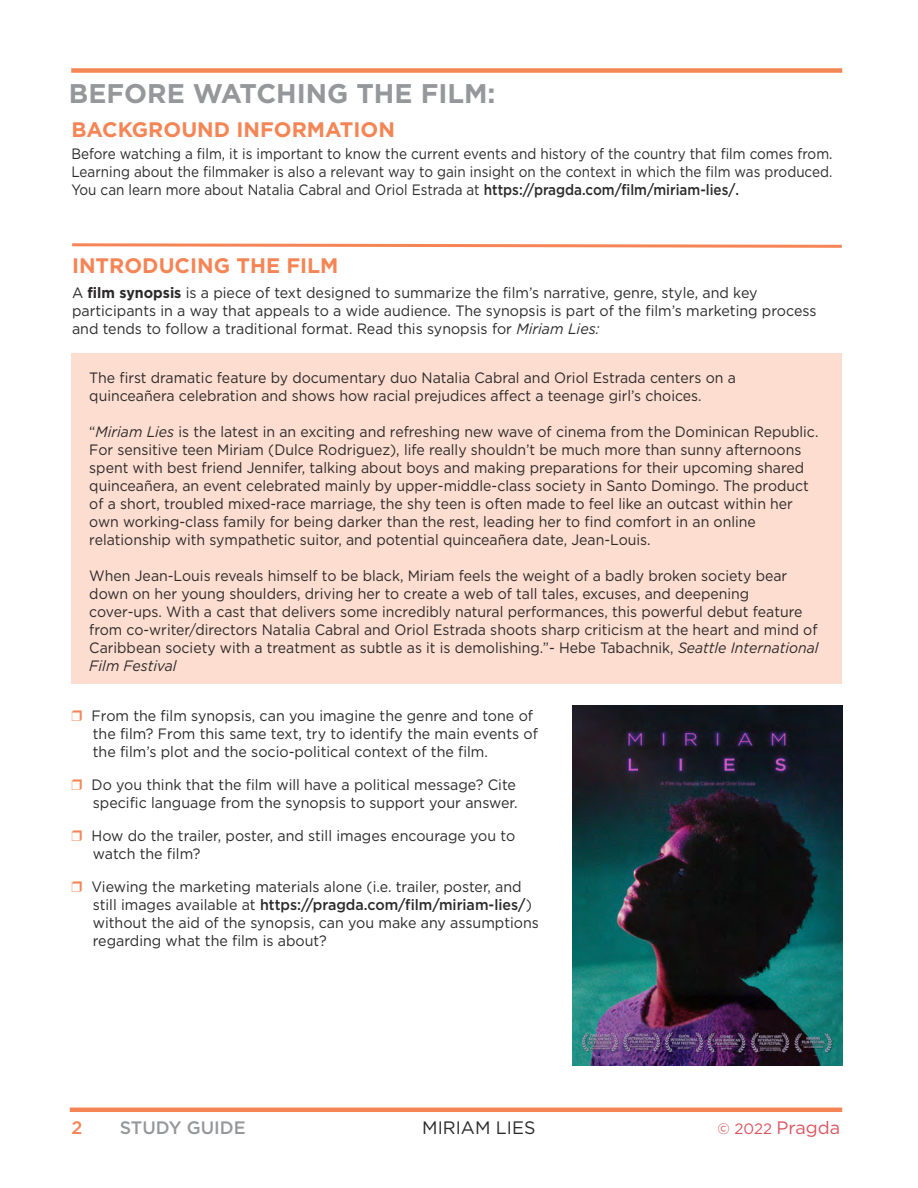
<style>
.page{position:relative;width:918px;height:1188px;background:#fff}
.page>*{position:absolute;margin:0;border:0;box-sizing:border-box;transform-origin:0 0}
.t1{font:700 27px "Gotham HTF";color:#95979a}
.t2{font:700 21px "Gotham HTF";color:#f58555}
.t3{font:18px "Gotham HTF";color:#da5560}
.t4{font:500 18px "Gotham HTF";color:#95979a}
.t5{font:18px "Gotham HTF";color:#2b292a}
.t6{font:500 18px "Gotham HTF";color:#f58555}
.t7{font:15px/18px "Gotham HTF";color:#2b292a;scale:.94 1}
.t8{font:15px/18px "Gotham HTF";color:#2b292a;scale:.95 1}
.t9{font:15px/18px "Gotham HTF";color:#2b292a;text-align:justify;scale:.9 1}
.s1{font-weight:500}
.s2{font-weight:700}
.s3{font-style:italic}
.s4{color:#f58555}
.s5{font-size:15px}
</style>
<div class="page">
<img style="left:573px;top:706px;width:270px;height:360px">
<div style="left:71px;top:354px;width:771px;height:330px;background:#fcddcf"></div>
<div style="left:71px;top:68px;width:771px;height:5px;background:#f58555"></div>
<hr style="left:70px;top:1108px;width:772px;height:4px;background:#f58555">
<svg style="left:72px;top:243px;width:770px;height:5px"></svg>
<h1 class="t1" style="left:69px;top:83px;width:428px">BEFORE WATCHING THE FILM:</h1>
<h2 class="t2" style="left:71px;top:121px;width:325px">BACKGROUND INFORMATION</h2>
<p class="t9" style="left:71px;top:145px;width:847px">Before watching a film, it is important to know the current events and history of the country that film comes from.<br>Learning about the filmmaker is also a relevant way to gain insight on the context in which the film was produced.<br>You can learn more about Natalia Cabral and Oriol Estrada at <span class="s1">https://pragda.com/film/miriam-lies/.</span></p>
<h2 class="t2" style="left:72px;top:257px;width:268px">INTRODUCING THE FILM</h2>
<p class="t8" style="left:72px;top:284px;width:785px">A <span class="s2">film synopsis</span> is a piece of text designed to summarize the film’s narrative, genre, style, and key participants in a way that appeals to a wide audience. The synopsis is part of the film’s marketing process and tends to follow a traditional format. Read this synopsis for <span class="s3">Miriam Lies:</span></p>
<p class="t7" style="left:89px;top:369px;width:689px">The first dramatic feature by documentary duo Natalia Cabral and Oriol Estrada centers on a quinceañera celebration and shows how racial prejudices affect a teenage girl’s choices.</p>
<p class="t7" style="left:89px;top:423px;width:777px">“<span class="s3">Miriam Lies</span> is the latest in an exciting and refreshing new wave of cinema from the Dominican Republic.<br>For sensitive teen Miriam (Dulce Rodriguez), life really shouldn’t be much more than sunny afternoons spent with best friend Jennifer, talking about boys and making preparations for their upcoming shared quinceañera, an event celebrated mainly by upper-middle-class society in Santo Domingo. The product of a short, troubled mixed-race marriage, the shy teen is often made to feel like an outcast within her own working-class family for being darker than the rest, leading her to find comfort in an online relationship with sympathetic suitor, and potential quinceañera date, Jean-Louis.</p>
<p class="t7" style="left:89px;top:567px;width:777px">When Jean-Louis reveals himself to be black, Miriam feels the weight of a badly broken society bear down on her young shoulders, driving her to create a web of tall tales, excuses, and deepening cover-ups. With a cast that delivers some incredibly natural performances, this powerful debut feature from co-writer/directors Natalia Cabral and Oriol Estrada shoots sharp criticism at the heart and mind of Caribbean society with a treatment as subtle as it is demolishing.”- Hebe Tabachnik, <span class="s3">Seattle International Film Festival</span></p>
<p class="t8" style="left:93px;top:707px;width:470px;text-indent:-21px"><span class="s4">❒</span> From the film synopsis, can you imagine the genre and tone of the film? From this same text, try to identify the main events of the film’s plot and the socio-political context of the film.</p>
<p class="t8" style="left:71px;top:776px;width:471px;text-align:right"><span class="s4">❒</span> Do you think that the film will have a political message? Cite specific language from the synopsis to support your answer.</p>
<p class="t8" style="left:93px;top:827px;width:446px;text-indent:-21px"><span class="s4">❒</span> How do the trailer, poster, and still images encourage you to watch the film?</p>
<p class="t8" style="left:93px;top:878px;width:471px;text-indent:-21px"><span class="s4">❒</span> Viewing the marketing materials alone (i.e. trailer, poster, and still images available at <span class="s1">https://pragda.com/film/miriam-lies/</span>) without the aid of the synopsis, can you make any assumptions regarding what the film is about?</p>
<p class="t6" style="left:71px;top:1120px;width:12px">2</p>
<p class="t4" style="left:120px;top:1120px;width:128px">STUDY GUIDE</p>
<p class="t5" style="left:422px;top:1120px;width:115px">MIRIAM LIES</p>
<p class="t3" style="left:718px;top:1120px;width:124px"><span class="s5">© 2022</span> Pragda</p>
</div>
